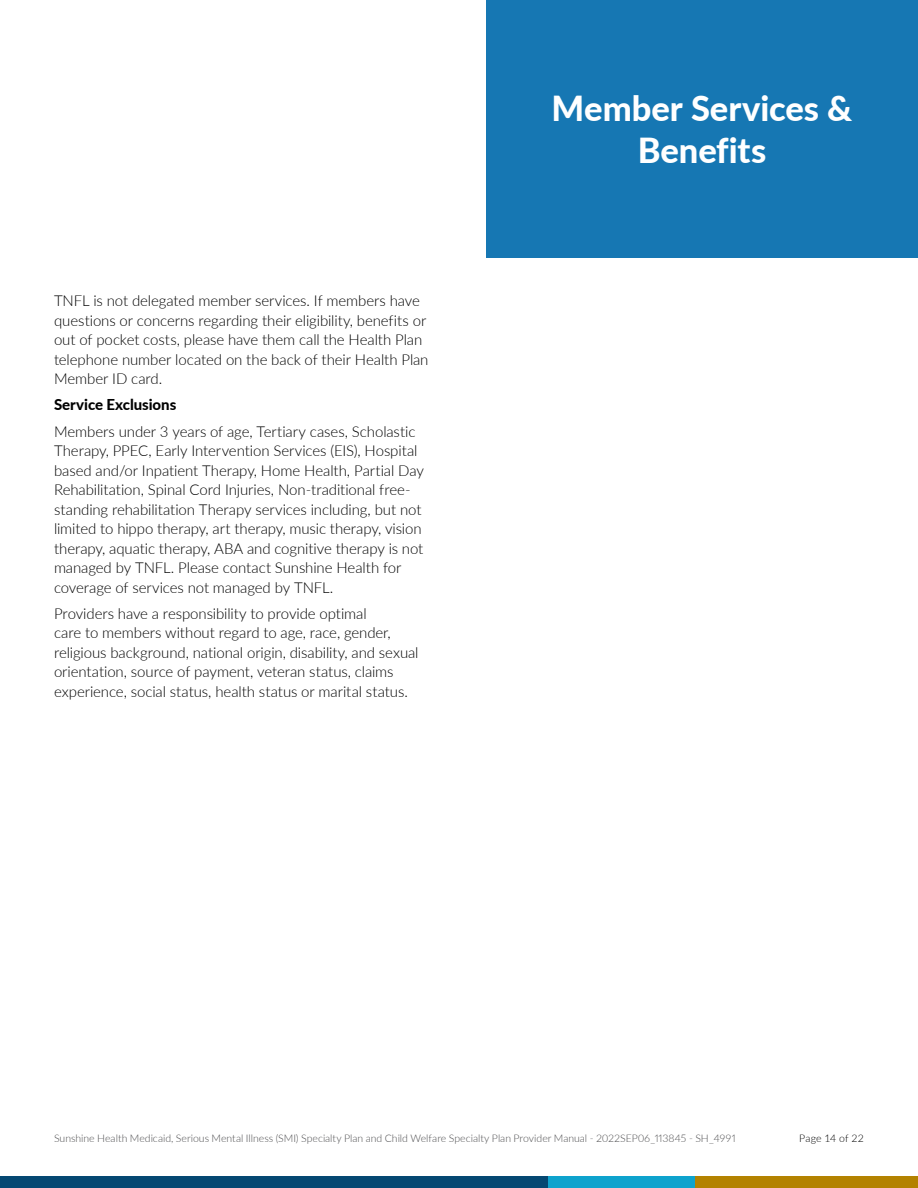
<style>
.page{position:relative;width:918px;height:1188px;background:#fff}
.page>*{position:absolute;margin:0;border:0;box-sizing:border-box;transform-origin:0 0}
.t1{font:800 34.5px/42px "Lato";color:#fff;text-align:center}
.t2{font:300 15px/19.5px "Lato";letter-spacing:-.005em;color:#000}
.t3{font:800 15px "Lato";letter-spacing:-.005em;color:#000}
.t4{font:300 10.5px "Lato";color:#4d4d4f}
.t5{font:300 10.5px "Lato";letter-spacing:.015em;color:#000}
</style>
<div class="page">
<div style="left:0;top:1176px;width:550px;height:12px;background:#054872"></div>
<div style="left:548px;top:1176px;width:148px;height:12px;background:#0ea3cd"></div>
<div style="left:696px;top:1176px;width:222px;height:12px;background:#b38200"></div>
<div style="left:486px;top:0;width:432px;height:257px;background:#1677b3"></div>
<p class="t2" style="left:54px;top:290px;width:376px">TNFL is not delegated member services. If members have questions or concerns regarding their eligibility, benefits or out of pocket costs, please have them call the Health Plan telephone number located on the back of their Health Plan Member ID card.</p>
<p class="t3" style="left:54px;top:394px;width:124px">Service Exclusions</p>
<p class="t2" style="left:54px;top:421px;width:371px">Members under 3 years of age, Tertiary cases, Scholastic Therapy, PPEC, Early Intervention Services (EIS), Hospital based and/or Inpatient Therapy, Home Health, Partial Day Rehabilitation, Spinal Cord Injuries, Non-traditional free&shy;standing rehabilitation Therapy services including, but not limited to hippo therapy, art therapy, music therapy, vision therapy, aquatic therapy, ABA and cognitive therapy is not managed by TNFL. Please contact Sunshine Health for coverage of services not managed by TNFL.</p>
<p class="t2" style="left:54px;top:603px;width:366px">Providers have a responsibility to provide optimal<br>care to members without regard to age, race, gender, religious background, national origin, disability, and sexual orientation, source of payment, veteran status, claims experience, social status, health status or marital status.</p>
<h1 class="t1" style="left:552px;top:86px;width:302px">Member Services &amp;<br>Benefits</h1>
<p class="t4" style="left:54px;top:1131px;width:683px">Sunshine Health Medicaid, Serious Mental Illness (SMI) Specialty Plan and Child Welfare Specialty Plan Provider Manual - 2022SEP06_113845 - SH_4991</p>
<p class="t5" style="left:799px;top:1131px;width:66px">Page 14 of 22</p>
</div>
